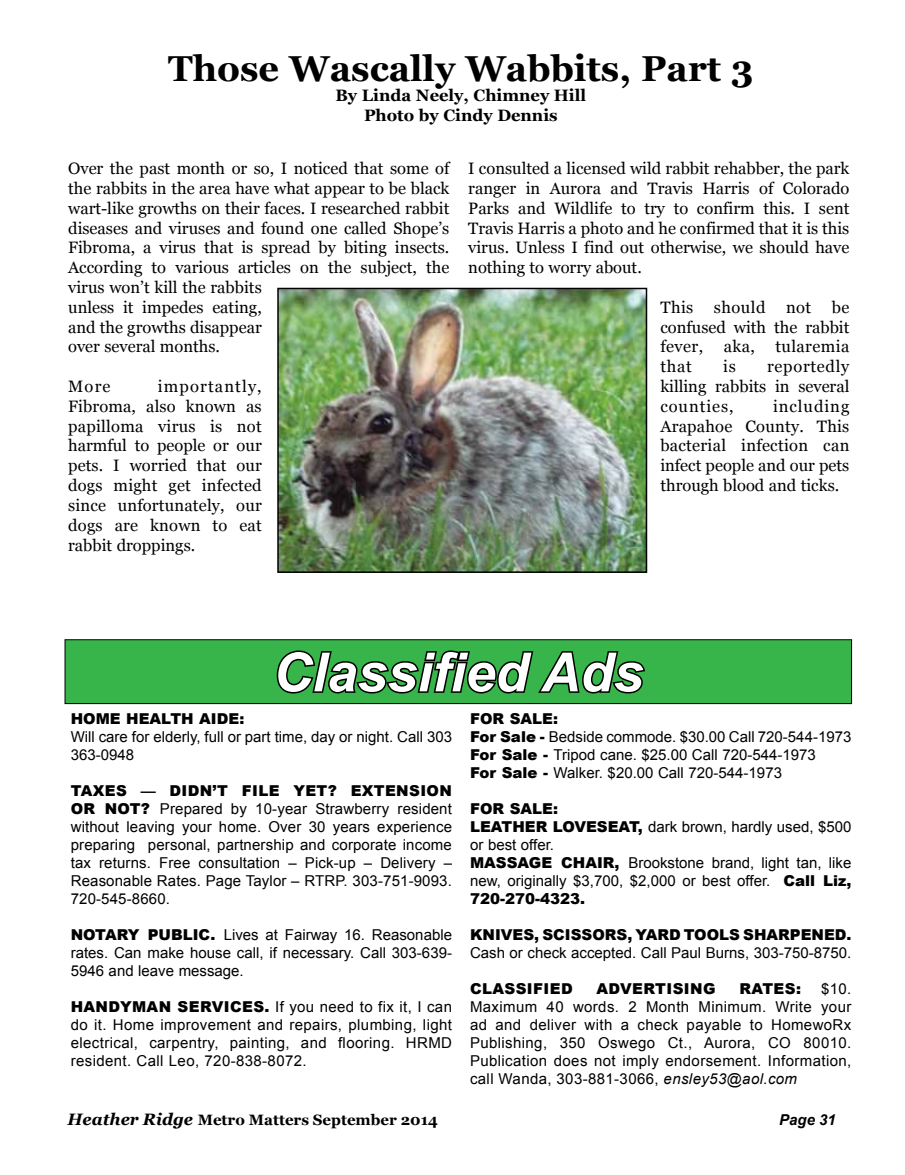
<style>
.page{position:relative;width:905px;height:1175px;background:#fff}
.page>*{position:absolute;margin:0;border:0;box-sizing:border-box;transform-origin:0 0}
.t1{font:italic 700 54px "Arial";color:#fff}
.t2{font:700 36px "Georgia";color:#000}
.t3{font:16.5px/19.8px "Georgia";color:#000;text-align:justify}
.t4{font:700 16.5px/19.8px "Georgia";color:#000;text-align:center}
.t5{font:15px/18px "Arial";color:#000;text-align:justify}
.t6{font:900 15px "Arial";color:#000}
.t7{font:700 15px "Georgia";color:#000}
.t8{font:900 15px "Arial";letter-spacing:.025em;color:#000}
.t9{font:italic 700 15px "Arial";color:#000}
.s1{font-weight:900}
.s2{font-style:italic}
.s3{font-style:italic;font-size:16.5px}
</style>
<div class="page">
<div style="left:65px;top:639px;width:786px;height:64px;background:#37b44a"></div>
<svg style="left:276px;top:650px;width:369px;height:44px"></svg>
<div style="left:65px;top:639px;width:786px;height:65px;border:1px solid #000"></div>
<img style="left:280px;top:291px;width:364px;height:279px">
<div style="left:277px;top:288px;width:370px;height:285px;border:2px solid #000"></div>
<h2 class="t2" style="left:168px;top:45px;width:587px">Those Wascally Wabbits, Part 3</h2>
<p class="t4" style="left:335px;top:85px;width:252px">By Linda Neely, Chimney Hill<br>Photo by Cindy Dennis</p>
<p class="t3" style="left:68px;top:159px;width:383px;text-align:left">Over the past month or so, I noticed that some of the rabbits in the area have what appear to be black wart-like growths on their faces. I researched rabbit diseases and viruses and found one called Shope’s Fibroma, a virus that is spread by biting insects.<br>According to various articles on the subject, the virus won’t kill the rabbits<br>unless it impedes eating,<br>and the growths disappear<br>over several months.</p>
<p class="t3" style="left:68px;top:377px;width:44px">More</p>
<p class="t3" style="left:68px;top:377px;width:195px;text-indent:90px">importantly, Fibroma, also known as papilloma virus is not harmful to people or our pets. I worried that our dogs might get infected since unfortunately, our dogs are known to eat rabbit droppings.</p>
<p class="t3" style="left:468px;top:159px;width:383px">I consulted a licensed wild rabbit rehabber, the park ranger in Aurora and Travis Harris of Colorado Parks and Wildlife to try to confirm this. I sent Travis Harris a photo and he confirmed that it is this virus. Unless I find out otherwise, we should have nothing to worry about.</p>
<p class="t3" style="left:660px;top:297px;width:191px">This should not be confused with the rabbit fever, aka, tularemia that</p>
<p class="t3" style="left:660px;top:357px;width:191px;text-indent:107px">reportedly killing rabbits in several counties,</p>
<p class="t3" style="left:723px;top:357px;width:14px">is</p>
<p class="t3" style="left:660px;top:396px;width:191px;text-indent:113px">including Arapahoe County. This bacterial infection can infect people and our pets through blood and ticks.</p>
<h1 class="t1" style="left:273px;top:636px;width:372px">Classified Ads</h1>
<p class="t6" style="left:71px;top:708px;width:175px">HOME HEALTH AIDE:</p>
<p class="t5" style="left:71px;top:728px;width:383px">Will care for elderly, full or part time, day or night. Call 303<br>363-0948</p>
<p class="t5" style="left:71px;top:782px;width:383px"><span class="s1">TAXES — DIDN’T FILE YET? EXTENSION OR NOT?</span> Prepared by 10-year Strawberry resident without leaving your home. Over 30 years experience preparing personal, partnership and corporate income tax returns. Free consultation – Pick-up – Delivery – Reasonable Rates. Page Taylor – RTRP. 303-751-9093.<br>720-545-8660.</p>
<p class="t5" style="left:71px;top:926px;width:383px"><span class="s1">NOTARY PUBLIC.</span> Lives at Fairway 16. Reasonable rates. Can make house call, if necessary. Call 303-639- 5946 and leave message.</p>
<p class="t5" style="left:71px;top:998px;width:383px"><span class="s1">HANDYMAN SERVICES.</span> If you need to fix it, I can do it. Home improvement and repairs, plumbing, light electrical, carpentry, painting, and flooring. HRMD resident. Call Leo, 720-838-8072.</p>
<p class="t5" style="left:470px;top:710px;width:383px;text-align:left"><span class="s1">FOR SALE:<br>For Sale -</span> Bedside commode. $30.00 Call 720-544-1973<br><span class="s1">For Sale -</span> Tripod cane. $25.00 Call 720-544-1973<br><span class="s1">For Sale -</span> Walker. $20.00 Call 720-544-1973</p>
<p class="t5" style="left:470px;top:800px;width:383px;text-align:left"><span class="s1">FOR SALE:<br>LEATHER LOVESEAT,</span> dark brown, hardly used, $500 or best offer.<br><span class="s1">MASSAGE CHAIR,</span> Brookstone brand, light tan, like new, originally $3,700, $2,000 or best offer. <span class="s1">Call Liz,<br>720-270-4323.</span></p>
<p class="t6" style="left:470px;top:924px;width:383px">KNIVES, SCISSORS, YARD TOOLS SHARPENED.</p>
<p class="t5" style="left:470px;top:944px;width:383px">Cash or check accepted. Call Paul Burns, 303-750-8750.</p>
<p class="t8" style="left:470px;top:978px;width:104px">CLASSIFIED</p>
<p class="t8" style="left:596px;top:978px;width:120px">ADVERTISING</p>
<p class="t6" style="left:739px;top:978px;width:63px">RATES:</p>
<p class="t5" style="left:470px;top:980px;width:383px;text-indent:351px">$10.<br>Maximum 40 words. 2 Month Minimum. Write your ad and deliver with a check payable to HomewoRx Publishing, 350 Oswego Ct., Aurora, CO 80010.<br>Publication does not imply endorsement. Information, call Wanda, 303-881-3066, <span class="s2">ensley53@aol.com</span></p>
<p class="t7" style="left:68px;top:1110px;width:372px"><span class="s3">Heather Ridge</span> Metro Matters September 2014</p>
<p class="t9" style="left:779px;top:1110px;width:58px">Page 31</p>
</div>
